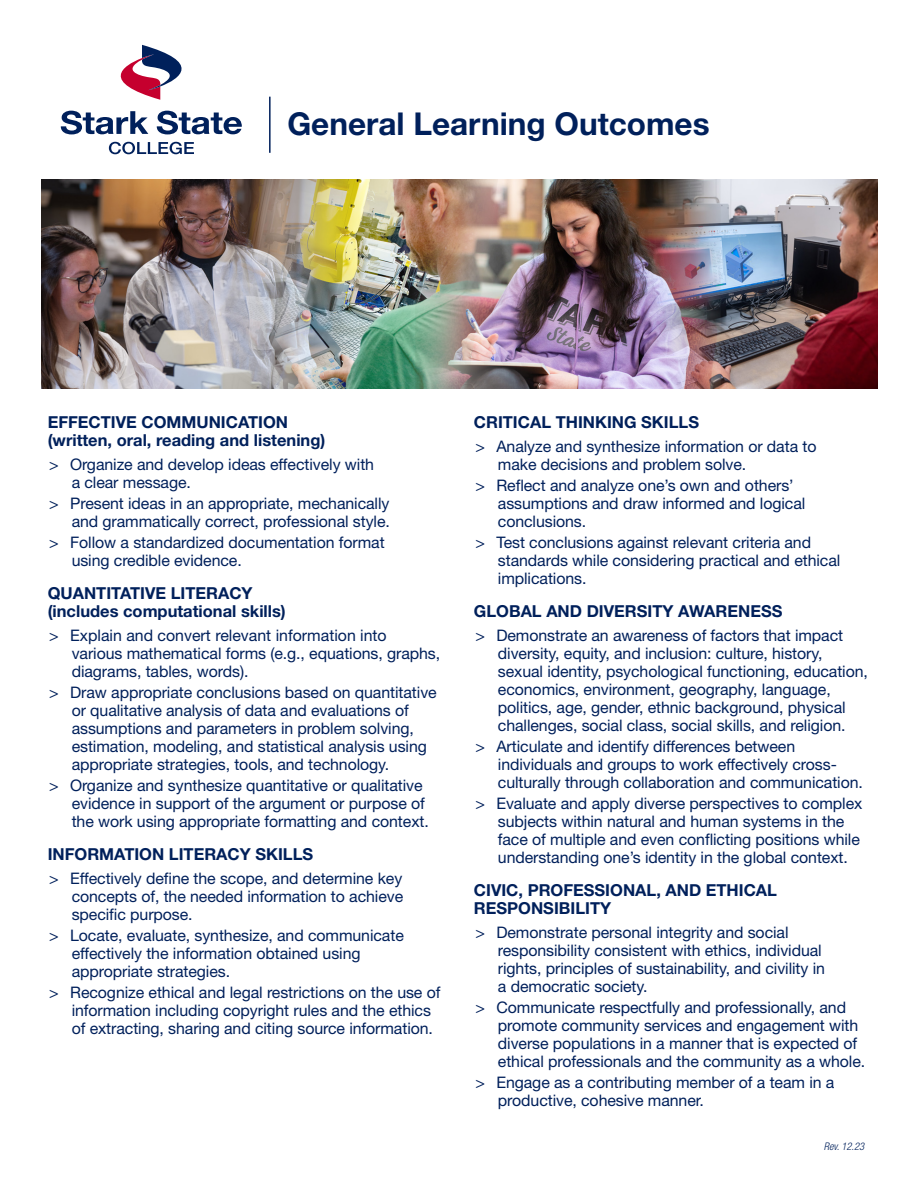
<style>
.page{position:relative;width:918px;height:1188px;background:#fff}
.page>*{position:absolute;margin:0;border:0;box-sizing:border-box;transform-origin:0 0}
.t1{font:700 31.5px "Helvetica Neue LT Std";color:#00205b}
.head_2_column{font:700 16.5px/18px "Helvetica Neue LT Std";color:#00205b}
.bullet_2_col{font:15.9px/18px "Helvetica Neue LT Std";letter-spacing:-.005em;color:#00205b}
.t2{font:italic 300 condensed 10.5px "Helvetica Neue LT Std";color:#00205b}
</style>
<div class="page">
<img style="left:42px;top:180px;width:835px;height:208px">
<svg style="left:61px;top:111px;width:87px;height:23px"></svg>
<svg style="left:157px;top:111px;width:85px;height:23px"></svg>
<svg style="left:109px;top:142px;width:85px;height:12px"></svg>
<svg style="left:120px;top:45px;width:62px;height:55px"></svg>
<hr style="left:269px;top:97px;width:2px;height:56px;background:#00205b">
<p class="t1" style="left:287px;top:104px;width:424px">General Learning Outcomes</p>
<p class="head_2_column" style="left:48px;top:413px;width:279px">EFFECTIVE COMMUNICATION (written, oral, reading and listening)</p>
<p class="bullet_2_col" style="left:72px;top:455px;width:304px;text-indent:-22px">&gt; Organize and develop ideas effectively with a clear message.</p>
<p class="bullet_2_col" style="left:49px;top:494px;width:342px;text-align:right">&gt; Present ideas in an appropriate, mechanically and grammatically correct, professional style.</p>
<p class="bullet_2_col" style="left:72px;top:533px;width:314px;text-indent:-22px">&gt; Follow a standardized documentation format using credible evidence.</p>
<p class="head_2_column" style="left:48px;top:584px;width:240px">QUANTITATIVE LITERACY (includes computational skills)</p>
<p class="bullet_2_col" style="left:72px;top:626px;width:370px;text-indent:-22px">&gt; Explain and convert relevant information into various mathematical forms (e.g., equations, graphs, diagrams, tables, words).</p>
<p class="bullet_2_col" style="left:72px;top:683px;width:367px;text-indent:-22px">&gt; Draw appropriate conclusions based on quantitative or qualitative analysis of data and evaluations of assumptions and parameters in problem solving, estimation, modeling, and statistical analysis using appropriate strategies, tools, and technology.</p>
<p class="bullet_2_col" style="left:72px;top:776px;width:359px;text-indent:-22px">&gt; Organize and synthesize quantitative or qualitative evidence in support of the argument or purpose of the work using appropriate formatting and context.</p>
<p class="head_2_column" style="left:48px;top:845px;width:267px">INFORMATION LITERACY SKILLS</p>
<p class="bullet_2_col" style="left:72px;top:869px;width:333px;text-align:justify;text-indent:-22px">&gt; Effectively define the scope, and determine key concepts of, the needed information to achieve specific purpose.</p>
<p class="bullet_2_col" style="left:72px;top:926px;width:334px;text-indent:-22px">&gt; Locate, evaluate, synthesize, and communicate effectively the information obtained using appropriate strategies.</p>
<p class="bullet_2_col" style="left:72px;top:983px;width:370px;text-indent:-22px">&gt; Recognize ethical and legal restrictions on the use of information including copyright rules and the ethics of extracting, sharing and citing source information.</p>
<p class="head_2_column" style="left:474px;top:413px;width:227px">CRITICAL THINKING SKILLS</p>
<p class="bullet_2_col" style="left:498px;top:437px;width:320px;text-indent:-22px">&gt; Analyze and synthesize information or data to make decisions and problem solve.</p>
<p class="bullet_2_col" style="left:498px;top:476px;width:309px;text-indent:-22px">&gt; Reflect and analyze one’s own and others’ assumptions and draw informed and logical conclusions.</p>
<p class="bullet_2_col" style="left:498px;top:533px;width:344px;text-indent:-22px">&gt; Test conclusions against relevant criteria and standards while considering practical and ethical implications.</p>
<p class="head_2_column" style="left:474px;top:602px;width:310px">GLOBAL AND DIVERSITY AWARENESS</p>
<p class="bullet_2_col" style="left:498px;top:626px;width:372px;text-indent:-22px">&gt; Demonstrate an awareness of factors that impact diversity, equity, and inclusion: culture, history, sexual identity, psychological functioning, education, economics, environment, geography, language, politics, age, gender, ethnic background, physical challenges, social class, social skills, and religion.</p>
<p class="bullet_2_col" style="left:498px;top:737px;width:367px;text-indent:-22px">&gt; Articulate and identify differences between individuals and groups to work effectively cross&shy;culturally through collaboration and communication.</p>
<p class="bullet_2_col" style="left:498px;top:794px;width:366px;text-indent:-22px">&gt; Evaluate and apply diverse perspectives to complex subjects within natural and human systems in the face of multiple and even conflicting positions while understanding one’s identity in the global context.</p>
<p class="head_2_column" style="left:474px;top:881px;width:305px">CIVIC, PROFESSIONAL, AND ETHICAL<br>RESPONSIBILITY</p>
<p class="bullet_2_col" style="left:498px;top:923px;width:329px;text-indent:-22px">&gt; Demonstrate personal integrity and social responsibility consistent with ethics, individual rights, principles of sustainability, and civility in a democratic society.</p>
<p class="bullet_2_col" style="left:498px;top:998px;width:369px;text-indent:-22px">&gt; Communicate respectfully and professionally, and promote community services and engagement with diverse populations in a manner that is expected of ethical professionals and the community as a whole.</p>
<p class="bullet_2_col" style="left:498px;top:1073px;width:338px;text-indent:-22px">&gt; Engage as a contributing member of a team in a productive, cohesive manner.</p>
<p class="t2" style="left:824px;top:1141px;width:42px">Rev. 12.23</p>
</div>
